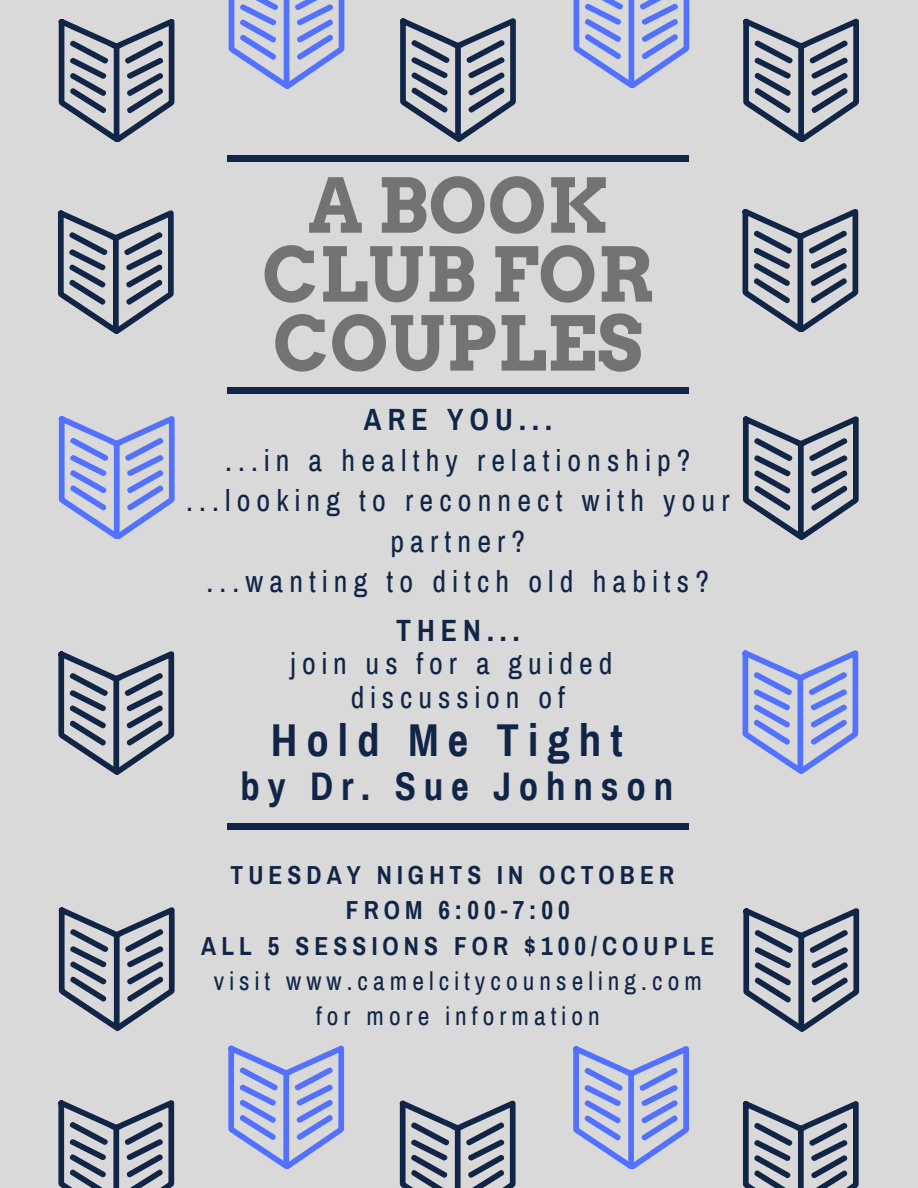
<style>
.page{position:relative;width:918px;height:1188px;background:#d9d9d9}
.page>*{position:absolute;margin:0;border:0;box-sizing:border-box;transform-origin:0 0}
.t1{font:700 75px/69px "Arvo";color:#737373;text-align:center}
.t2{font:700 45px "Archivo Narrow";letter-spacing:.2em;color:#112647}
.t3{font:700 39px "Archivo Narrow";letter-spacing:.2em;color:#112647}
.t4{font:30px/40.7px "Archivo Narrow";letter-spacing:.205em;color:#112647;text-align:center}
.t5{font:700 30px "Archivo Narrow";letter-spacing:.205em;color:#112647}
.t6{font:700 25.5px/35.4px "Archivo Narrow";letter-spacing:.2em;color:#112647;text-align:center}
.t7{font:25.5px/35.4px "Archivo Narrow";letter-spacing:.2em;color:#112647;text-align:center}
</style>
<div class="page">
<div style="left:227px;top:387px;width:461px;height:6px;background:#112647"></div>
<div style="left:227px;top:156px;width:461px;height:5px;background:#112647"></div>
<svg style="left:59px;top:19px;width:115px;height:123px"></svg>
<svg style="left:400px;top:19px;width:116px;height:122px"></svg>
<svg style="left:743px;top:19px;width:116px;height:123px"></svg>
<svg style="left:229px;top:0;width:115px;height:88px"></svg>
<svg style="left:573px;top:0;width:116px;height:88px"></svg>
<svg style="left:58px;top:211px;width:116px;height:122px"></svg>
<svg style="left:742px;top:209px;width:116px;height:123px"></svg>
<svg style="left:58px;top:1100px;width:116px;height:88px"></svg>
<svg style="left:228px;top:1046px;width:116px;height:123px"></svg>
<svg style="left:400px;top:1101px;width:116px;height:87px"></svg>
<svg style="left:743px;top:1101px;width:116px;height:87px"></svg>
<svg style="left:573px;top:1046px;width:116px;height:123px"></svg>
<svg style="left:59px;top:908px;width:116px;height:122px"></svg>
<svg style="left:743px;top:908px;width:116px;height:123px"></svg>
<svg style="left:58px;top:652px;width:116px;height:122px"></svg>
<svg style="left:59px;top:416px;width:116px;height:123px"></svg>
<svg style="left:742px;top:651px;width:116px;height:122px"></svg>
<svg style="left:743px;top:417px;width:116px;height:122px"></svg>
<div style="left:227px;top:824px;width:461px;height:5px;background:#112647"></div>
<h1 class="t1" style="left:262px;top:171px;width:393px">A BOOK<br>CLUB FOR<br>COUPLES</h1>
<p class="t5" style="left:364px;top:404px;width:190px">ARE YOU...</p>
<p class="t4" style="left:186px;top:440px;width:545px">...in a healthy relationship? ...looking to reconnect with your partner?<br>...wanting to ditch old habits?</p>
<p class="t5" style="left:396px;top:614px;width:125px">THEN...</p>
<p class="t4" style="left:291px;top:647px;width:323px;line-height:33.6px">join us for a guided discussion of</p>
<h2 class="t2" style="left:271px;top:716px;width:353px">Hold Me Tight</h2>
<h3 class="t3" style="left:241px;top:765px;width:434px">by Dr. Sue Johnson</h3>
<p class="t6" style="left:201px;top:858px;width:515px">TUESDAY NIGHTS IN OCTOBER<br>FROM 6:00-7:00<br>ALL 5 SESSIONS FOR $100/COUPLE</p>
<p class="t7" style="left:214px;top:964px;width:490px">visit www.camelcitycounseling.com for more information</p>
</div>
